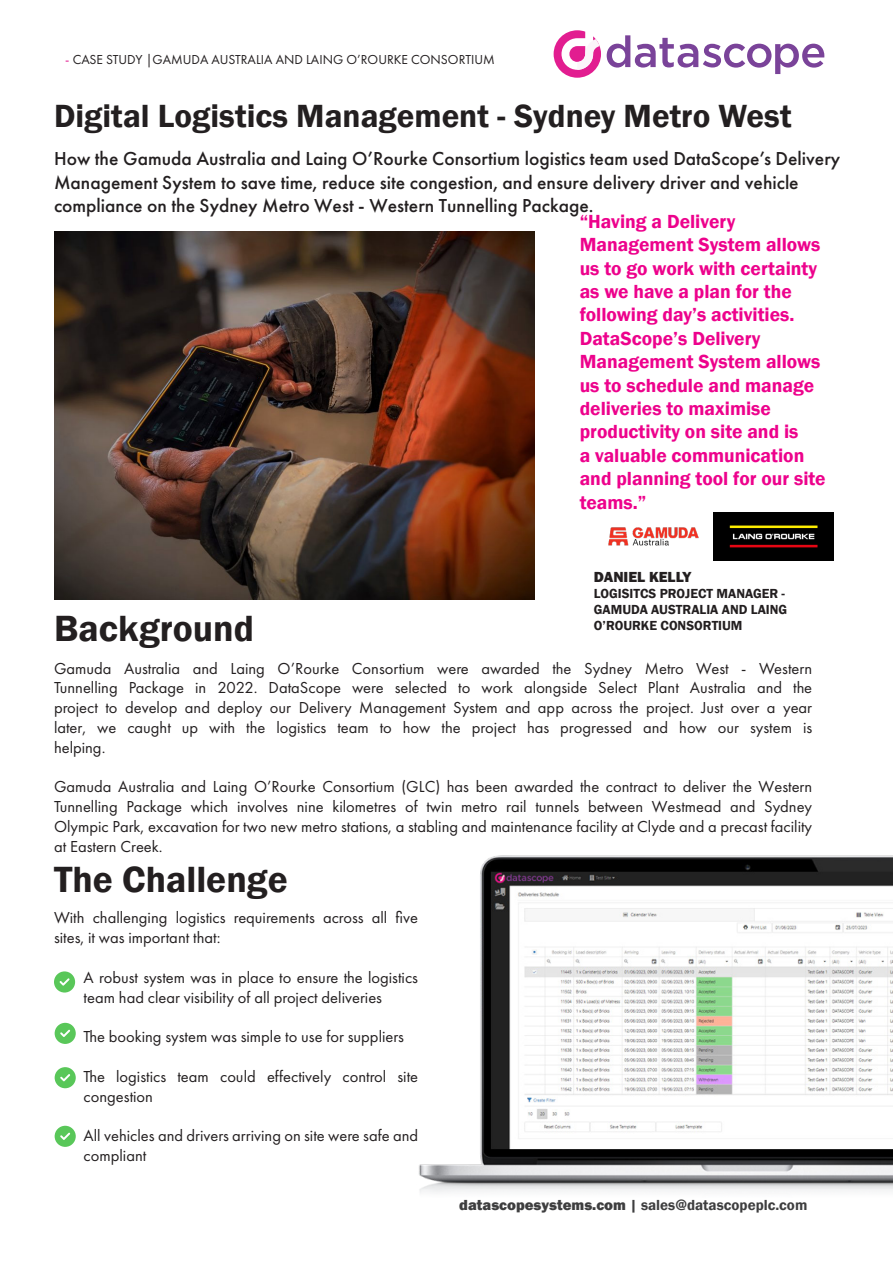
<style>
.page{position:relative;width:893px;height:1263px;background:#fff}
.page>*{position:absolute;margin:0;border:0;box-sizing:border-box;transform-origin:0 0}
.t1{font:600 37.5px "Franklin Gothic";color:#231f20}
.t2{font:600 33px "Franklin Gothic";color:#231f20}
.t3{font:600 19.5px/23.4px "Franklin Gothic";color:#ed028c}
.t4{font:500 19.5px/23.4px "Futura PT";color:#231f20}
.t5{font:16.5px/19.8px "Futura PT";color:#231f20}
.t6{font:600 15px "Franklin Gothic";color:#3e3e3f}
.t7{font:800 15px "Franklin Gothic";color:#231f20}
.t8{font:600 13.5px/16.2px "Franklin Gothic";color:#231f20}
.t9{font:13.5px "Futura PT";color:#231f20}
.s1{color:#e21d90}
.s2{font-weight:800}
</style>
<div class="page">
<svg style="left:607px;top:35px;width:217px;height:39px"></svg>
<svg style="left:554px;top:30px;width:47px;height:48px"></svg>
<img style="left:608px;top:513px;width:225px;height:47px">
<img style="left:54px;top:231px;width:480px;height:369px">
<svg style="left:54px;top:971px;width:21px;height:21px"></svg>
<svg style="left:55px;top:1023px;width:21px;height:21px"></svg>
<svg style="left:55px;top:1067px;width:21px;height:21px"></svg>
<svg style="left:55px;top:1126px;width:21px;height:21px"></svg>
<img style="left:419px;top:855px;width:474px;height:338px">
<p class="t9" style="left:65px;top:52px;width:431px"><span class="s1">-</span> CASE STUDY |GAMUDA AUSTRALIA AND LAING O’ROURKE CONSORTIUM</p>
<p class="t2" style="left:54px;top:95px;width:739px">Digital Logistics Management - Sydney Metro West</p>
<p class="t4" style="left:54px;top:147px;width:788px">How the Gamuda Australia and Laing O’Rourke Consortium logistics team used DataScope’s Delivery<br>Management System to save time, reduce site congestion, and ensure delivery driver and vehicle compliance on the Sydney Metro West - Western Tunnelling Package.</p>
<p class="t3" style="left:580px;top:210px;width:247px">“Having a Delivery<br>Management System allows us to go work with certainty as we have a plan for the following day’s activities.<br>DataScope’s Delivery<br>Management System allows us to schedule and manage deliveries to maximise productivity on site and is<br>a valuable communication and planning tool for our site teams.”</p>
<p class="t7" style="left:594px;top:567px;width:99px">DANIEL KELLY</p>
<p class="t8" style="left:594px;top:585px;width:195px">LOGISITCS PROJECT MANAGER -<br>GAMUDA AUSTRALIA AND LAING<br>O’ROURKE CONSORTIUM</p>
<p class="t1" style="left:54px;top:606px;width:202px">Background</p>
<p class="t5" style="left:54px;top:658px;width:760px;text-align:justify">Gamuda Australia and Laing O’Rourke Consortium were awarded the Sydney Metro West - Western Tunnelling Package in 2022. DataScope were selected to work alongside Select Plant Australia and the project to develop and deploy our Delivery Management System and app across the project. Just over a year later, we caught up with the logistics team to how the project has progressed and how our system is helping.</p>
<p class="t5" style="left:54px;top:777px;width:760px;text-align:justify">Gamuda Australia and Laing O’Rourke Consortium (GLC) has been awarded the contract to deliver the Western Tunnelling Package which involves nine kilometres of twin metro rail tunnels between Westmead and Sydney Olympic Park, excavation for two new metro stations, a stabling and maintenance facility at Clyde and a precast facility at Eastern Creek.</p>
<p class="t1" style="left:54px;top:856px;width:235px">The Challenge</p>
<p class="t5" style="left:54px;top:908px;width:366px">With challenging logistics requirements across all five sites, it was important that:</p>
<p class="t5" style="left:84px;top:967px;width:336px">A robust system was in place to ensure the logistics team had clear visibility of all project deliveries</p>
<p class="t5" style="left:84px;top:1027px;width:322px">The booking system was simple to use for suppliers</p>
<p class="t5" style="left:84px;top:1066px;width:336px">The logistics team could effectively control site congestion</p>
<p class="t5" style="left:84px;top:1126px;width:336px">All vehicles and drivers arriving on site were safe and compliant</p>
<p class="t6" style="left:459px;top:1196px;width:350px"><span class="s2">datascopesystems.com</span> | sales@datascopeplc.com</p>
</div>
